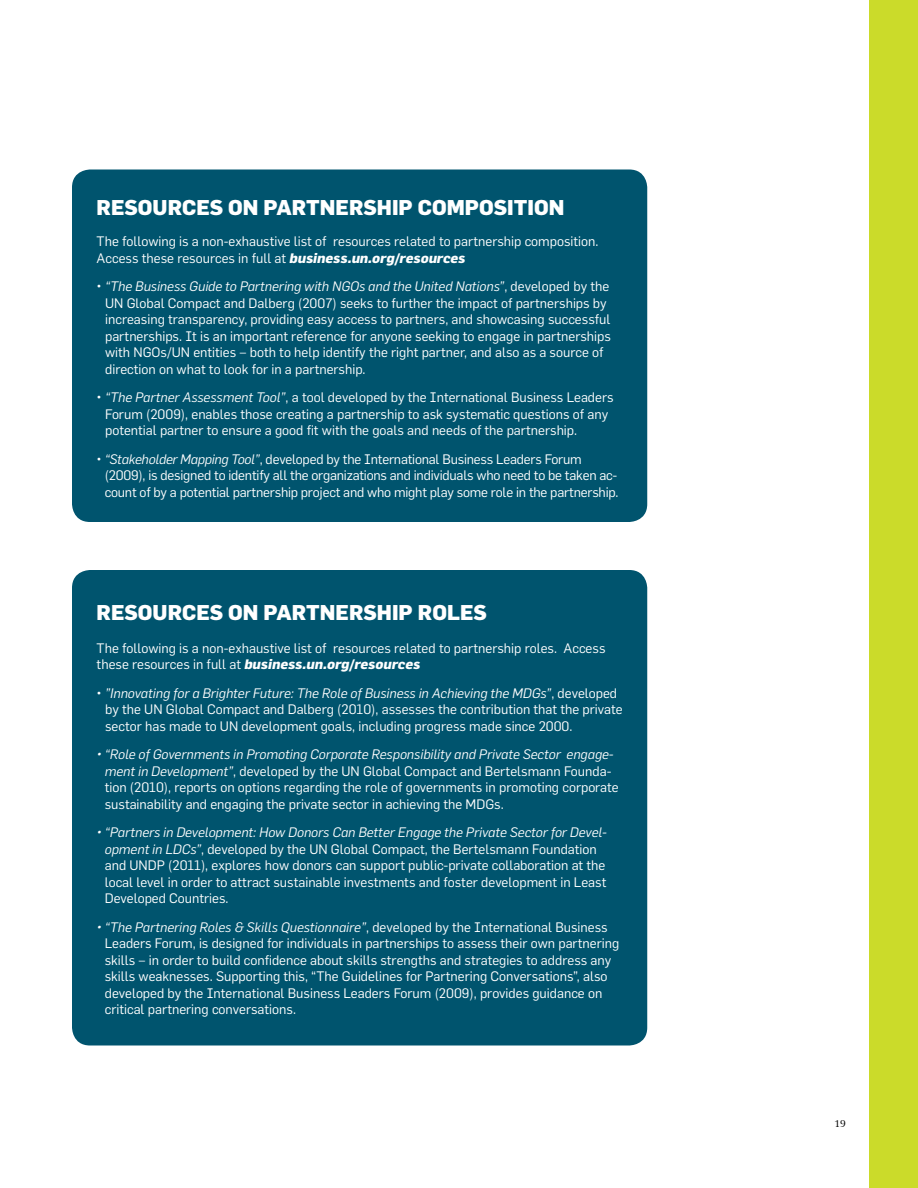
<style>
.page{position:relative;width:918px;height:1188px;background:#fff}
.page>*{position:absolute;margin:0;border:0;box-sizing:border-box;transform-origin:0 0}
.t1{font:800 21px "Flama";color:#fff}
.t2{font:13.5px/16.5px "Flama";color:#fff}
.t3{font:300 10.5px "Swift Com";color:#000}
.s1{font-weight:800;font-style:italic}
.s2{font-style:italic}
</style>
<div class="page">
<div style="left:72px;top:170px;width:575px;height:352px;background:#00546e;border-radius:18px"></div>
<div style="left:72px;top:570px;width:575px;height:476px;background:#00546e;border-radius:18px"></div>
<div style="left:869px;top:0;width:49px;height:1188px;background:#cbdb2a"></div>
<h1 class="t1" style="left:97px;top:194px;width:466px">RESOURCES ON PARTNERSHIP COMPOSITION</h1>
<p class="t2" style="left:97px;top:233px;width:503px">The following is a non-exhaustive list of resources related to partnership composition.<br>Access these resources in full at <span class="s1">business.un.org/resources</span></p>
<p class="t2" style="left:105px;top:278px;width:507px;text-indent:-8px">• <span class="s2">“The Business Guide to Partnering with NGOs and the United Nations”</span>, developed by the UN Global Compact and Dalberg (2007) seeks to further the impact of partnerships by increasing transparency, providing easy access to partners, and showcasing successful partnerships. It is an important reference for anyone seeking to engage in partnerships with NGOs/UN entities – both to help identify the right partner, and also as a source of direction on what to look for in a partnership.</p>
<p class="t2" style="left:105px;top:389px;width:510px;text-indent:-8px">• <span class="s2">“The Partner Assessment Tool”</span>, a tool developed by the International Business Leaders<br>Forum (2009), enables those creating a partnership to ask systematic questions of any potential partner to ensure a good fit with the goals and needs of the partnership.</p>
<p class="t2" style="left:105px;top:451px;width:515px;text-indent:-8px">• <span class="s2">“Stakeholder Mapping Tool”</span>, developed by the International Business Leaders Forum (2009), is designed to identify all the organizations and individuals who need to be taken ac&shy;count of by a potential partnership project and who might play some role in the partnership.</p>
<h1 class="t1" style="left:97px;top:599px;width:392px">RESOURCES ON PARTNERSHIP ROLES</h1>
<p class="t2" style="left:97px;top:640px;width:510px">The following is a non-exhaustive list of resources related to partnership roles. Access these resources in full at <span class="s1">business.un.org/resources</span></p>
<p class="t2" style="left:105px;top:685px;width:519px;text-indent:-8px">• <span class="s2">”Innovating for a Brighter Future: The Role of Business in Achieving the MDGs”</span>, developed by the UN Global Compact and Dalberg (2010), assesses the contribution that the private sector has made to UN development goals, including progress made since 2000.</p>
<p class="t2" style="left:105px;top:746px;width:516px;text-indent:-8px"><span class="s2">• “Role of Governments in Promoting Corporate Responsibility and Private Sector engage&shy;ment in Development”</span>, developed by the UN Global Compact and Bertelsmann Founda&shy;tion (2010), reports on options regarding the role of governments in promoting corporate sustainability and engaging the private sector in achieving the MDGs.</p>
<p class="t2" style="left:105px;top:824px;width:504px;text-indent:-8px"><span class="s2">• “Partners in Development: How Donors Can Better Engage the Private Sector for Devel&shy;opment in LDCs”</span>, developed by the UN Global Compact, the Bertelsmann Foundation and UNDP (2011), explores how donors can support public-private collaboration at the local level in order to attract sustainable investments and foster development in Least Developed Countries.</p>
<p class="t2" style="left:105px;top:919px;width:516px;text-indent:-8px"><span class="s2">• “The Partnering Roles &amp; Skills Questionnaire”</span>, developed by the International Business Leaders Forum, is designed for individuals in partnerships to assess their own partnering skills – in order to build confidence about skills strengths and strategies to address any skills weaknesses. Supporting this, “The Guidelines for Partnering Conversations”, also developed by the International Business Leaders Forum (2009), provides guidance on critical partnering conversations.</p>
<p class="t3" style="left:835px;top:1117px;width:13px">19</p>
</div>
